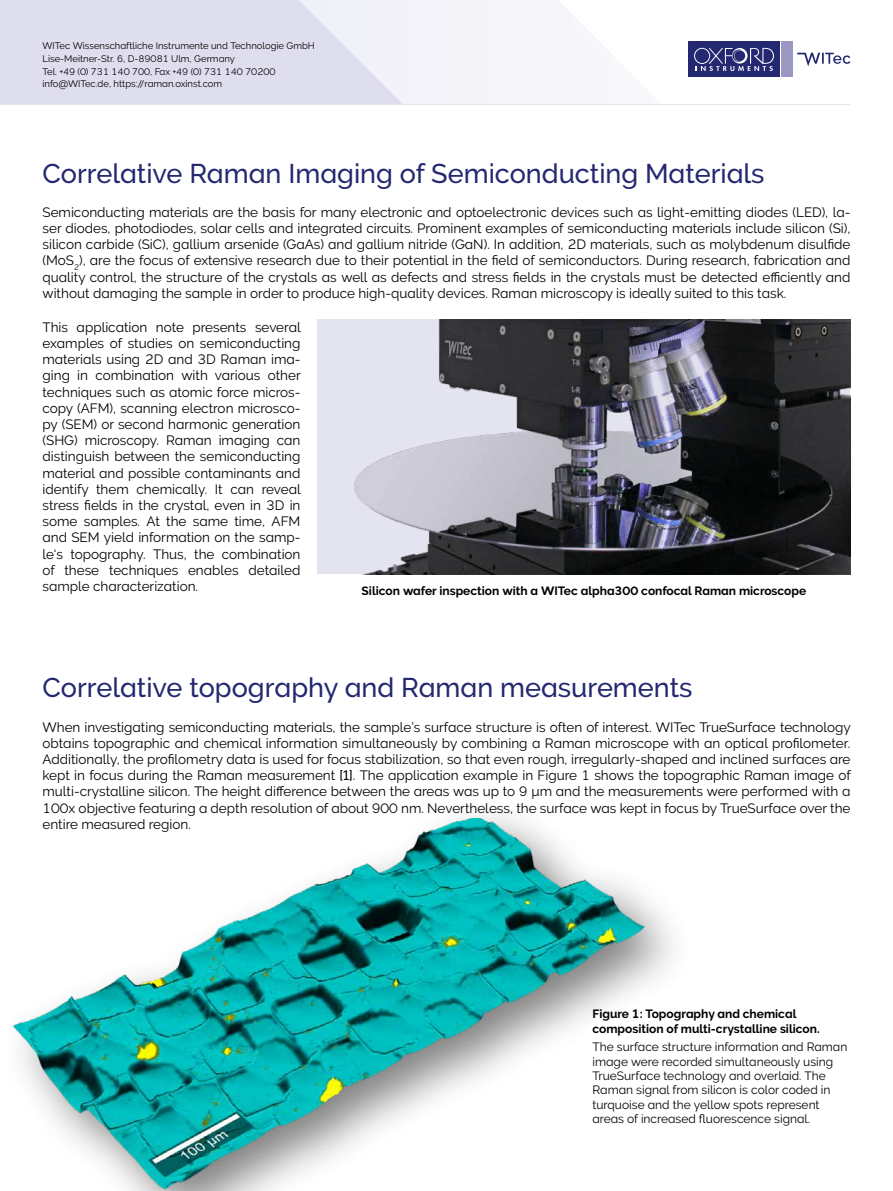
<style>
.page{position:relative;width:893px;height:1191px;background:#fff}
.page>*{position:absolute;margin:0;border:0;box-sizing:border-box;transform-origin:0 0}
.t1{font:27px "Oxford Raleway Medium";color:#232870}
.t2{font:13.5px/16.2px "Oxford Raleway Regular";color:#000;text-align:justify}
.t3{font:12px/14.4px "Oxford Raleway Regular";color:#000}
.t4{font:12px/14.4px "Oxford Raleway Bold";color:#000}
.t5{font:9.45px/12.8px "Oxford Raleway Regular";color:#000}
.s1{font-family:"Oxford Raleway Medium"}
</style>
<div class="page">
<div style="left:403px;top:0;width:88px;height:104px;background:#f3f3f9"></div>
<svg style="left:0;top:0;width:403px;height:104px;background:#e1e0ef"></svg>
<hr style="left:0;top:104px;width:850px;height:1px;background:#e4e3f0">
<div style="left:688px;top:42px;width:92px;height:35px;background:#232870"></div>
<div style="left:781px;top:42px;width:12px;height:35px;background:#9b98c3"></div>
<svg style="left:694px;top:48px;width:80px;height:23px"></svg>
<svg style="left:797px;top:53px;width:53px;height:13px"></svg>
<div style="left:317px;top:319px;width:533px;height:255px;background:#e4e3f0"></div>
<img style="left:12px;top:818px;width:641px;height:370px">
<img style="left:354px;top:319px;width:496px;height:255px">
<p class="t5" style="left:43px;top:39px;width:274px">WITec Wissenschaftliche Instrumente und Technologie GmbH Lise-Meitner-Str. 6, D-89081 Ulm, Germany<br>Tel. +49 (0) 731 140 700, Fax +49 (0) 731 140 70200 info@WITec.de, https://raman.oxinst.com</p>
<h1 class="t1" style="left:43px;top:158px;width:724px">Correlative Raman Imaging of Semiconducting Materials</h1>
<p class="t2" style="left:43px;top:204px;width:809px">Semiconducting materials are the basis for many electronic and optoelectronic devices such as light-emitting diodes (LED), la&shy;ser diodes, photodiodes, solar cells and integrated circuits. Prominent examples of semiconducting materials include silicon (Si), silicon carbide (SiC), gallium arsenide (GaAs) and gallium nitride (GaN). In addition, 2D materials, such as molybdenum disulfide (MoS<sub>2</sub>), are the focus of extensive research due to their potential in the field of semiconductors. During research, fabrication and quality control, the structure of the crystals as well as defects and stress fields in the crystals must be detected efficiently and without damaging the sample in order to produce high-quality devices. Raman microscopy is ideally suited to this task.</p>
<p class="t2" style="left:43px;top:319px;width:260px">This application note presents several examples of studies on semiconducting materials using 2D and 3D Raman ima&shy;ging in combination with various other techniques such as atomic force micros&shy;copy (AFM), scanning electron microsco&shy;py (SEM) or second harmonic generation (SHG) microscopy. Raman imaging can distinguish between the semiconducting material and possible contaminants and identify them chemically. It can reveal stress fields in the crystal, even in 3D in some samples. At the same time, AFM and SEM yield information on the samp&shy;le‘s topography. Thus, the combination of these techniques enables detailed sample characterization.</p>
<p class="t4" style="left:362px;top:583px;width:446px">Silicon wafer inspection with a WITec alpha300 confocal Raman microscope</p>
<h1 class="t1" style="left:43px;top:672px;width:651px">Correlative topography and Raman measurements</h1>
<p class="t2" style="left:43px;top:718px;width:810px">When investigating semiconducting materials, the sample’s surface structure is often of interest. WITec TrueSurface technology obtains topographic and chemical information simultaneously by combining a Raman microscope with an optical profilometer.<br>Additionally, the profilometry data is used for focus stabilization, so that even rough, irregularly-shaped and inclined surfaces are kept in focus during the Raman measurement <span class="s1">[1]</span>. The application example in Figure 1 shows the topographic Raman image of multi-crystalline silicon. The height difference between the areas was up to 9 µm and the measurements were performed with a 100x objective featuring a depth resolution of about 900 nm. Nevertheless, the surface was kept in focus by TrueSurface over the entire measured region.</p>
<p class="t4" style="left:592px;top:1006px;width:229px">Figure 1: Topography and chemical composition of multi-crystalline silicon.</p>
<p class="t3" style="left:592px;top:1039px;width:256px">The surface structure information and Raman image were recorded simultaneously using TrueSurface technology and overlaid. The Raman signal from silicon is color coded in turquoise and the yellow spots represent areas of increased fluorescence signal.</p>
</div>
